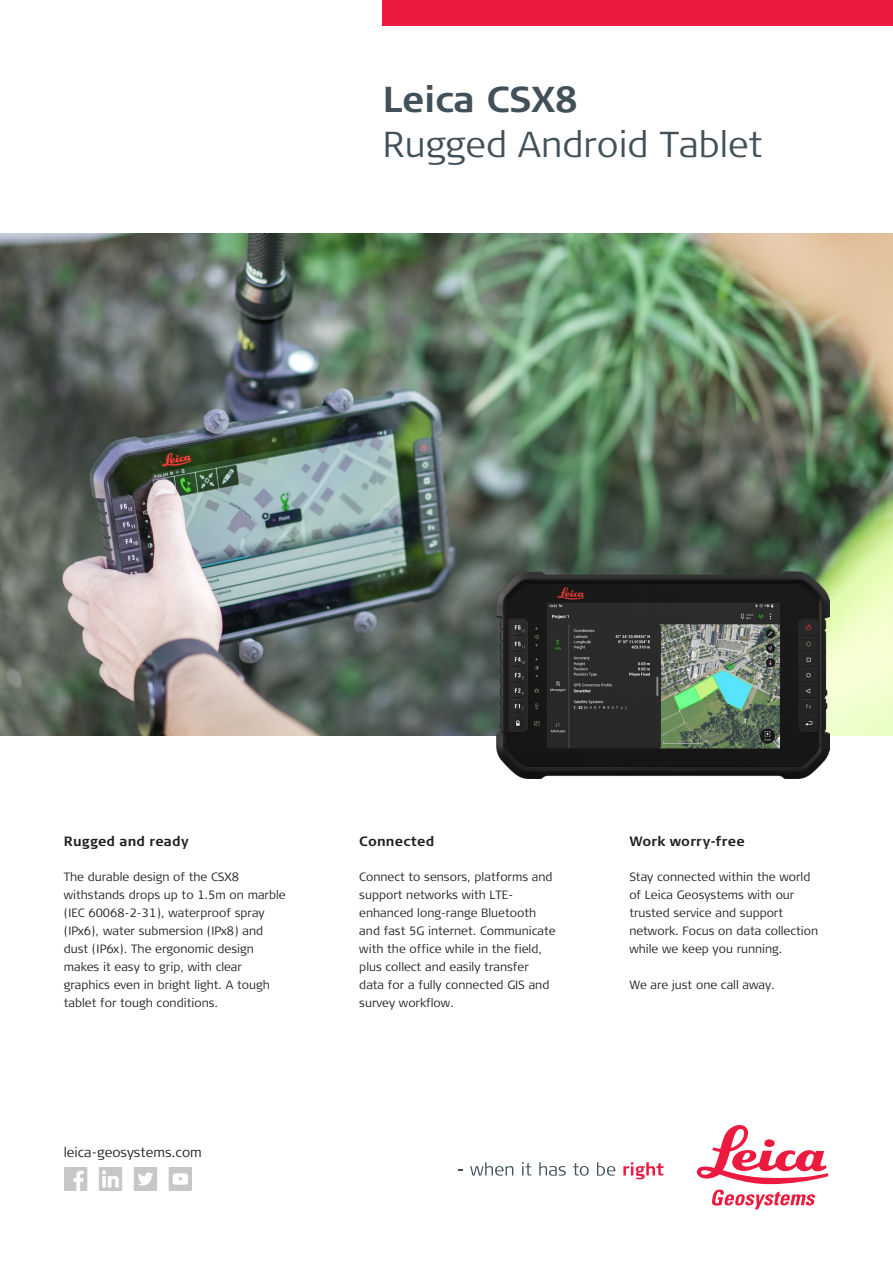
<style>
.page{position:relative;width:893px;height:1263px;background:#fff}
.page>*{position:absolute;margin:0;border:0;box-sizing:border-box;transform-origin:0 0}
.t1{font:300 36px "Signa Column";color:#425159}
.t2{font:700 36px "Signa Column";color:#425159}
.subhead{font:700 13.5px "Signa Column";letter-spacing:.015em;color:#231f20}
.t3{font:300 13.5px "Signa Column";color:#231f20}
._02_Body_Copy_Signa_Light_9_13{font:300 12px/18px "Signa Column";color:#231f20}
</style>
<div class="page">
<img style="left:0;top:234px;width:893px;height:502px">
<div style="left:383px;top:0;width:510px;height:26px;background:#ed1a40"></div>
<svg style="left:470px;top:1162px;width:43px;height:14px"></svg>
<svg style="left:522px;top:1162px;width:9px;height:13px"></svg>
<svg style="left:539px;top:1162px;width:27px;height:14px"></svg>
<svg style="left:573px;top:1163px;width:16px;height:13px"></svg>
<svg style="left:597px;top:1162px;width:18px;height:14px"></svg>
<svg style="left:623px;top:1162px;width:40px;height:17px"></svg>
<svg style="left:697px;top:1125px;width:131px;height:84px"></svg>
<img style="left:64px;top:1167px;width:128px;height:23px">
<img style="left:496px;top:571px;width:333px;height:208px">
<p class="t2" style="left:383px;top:77px;width:197px">Leica CSX8</p>
<p class="t1" style="left:383px;top:122px;width:381px">Rugged Android Tablet</p>
<p class="subhead" style="left:64px;top:833px;width:126px">Rugged and ready</p>
<p class="_02_Body_Copy_Signa_Light_9_13" style="left:64px;top:868px;width:223px">The durable design of the CSX8 withstands drops up to 1.5m on marble (IEC 60068-2-31), waterproof spray (IPx6), water submersion (IPx8) and dust (IP6x). The ergonomic design makes it easy to grip, with clear graphics even in bright light. A tough tablet for tough conditions.</p>
<p class="t3" style="left:64px;top:1143px;width:140px">leica-geosystems.com</p>
<p class="subhead" style="left:359px;top:833px;width:76px">Connected</p>
<p class="_02_Body_Copy_Signa_Light_9_13" style="left:359px;top:868px;width:198px">Connect to sensors, platforms and support networks with LTE&shy;enhanced long-range Bluetooth and fast 5G internet. Communicate with the office while in the field, plus collect and easily transfer data for a fully connected GIS and survey workflow.</p>
<p class="subhead" style="left:629px;top:833px;width:117px">Work worry-free</p>
<p class="_02_Body_Copy_Signa_Light_9_13" style="left:629px;top:868px;width:190px">Stay connected within the world of Leica Geosystems with our trusted service and support network. Focus on data collection while we keep you running.</p>
<p class="_02_Body_Copy_Signa_Light_9_13" style="left:629px;top:976px;width:147px">We are just one call away.</p>
</div>
